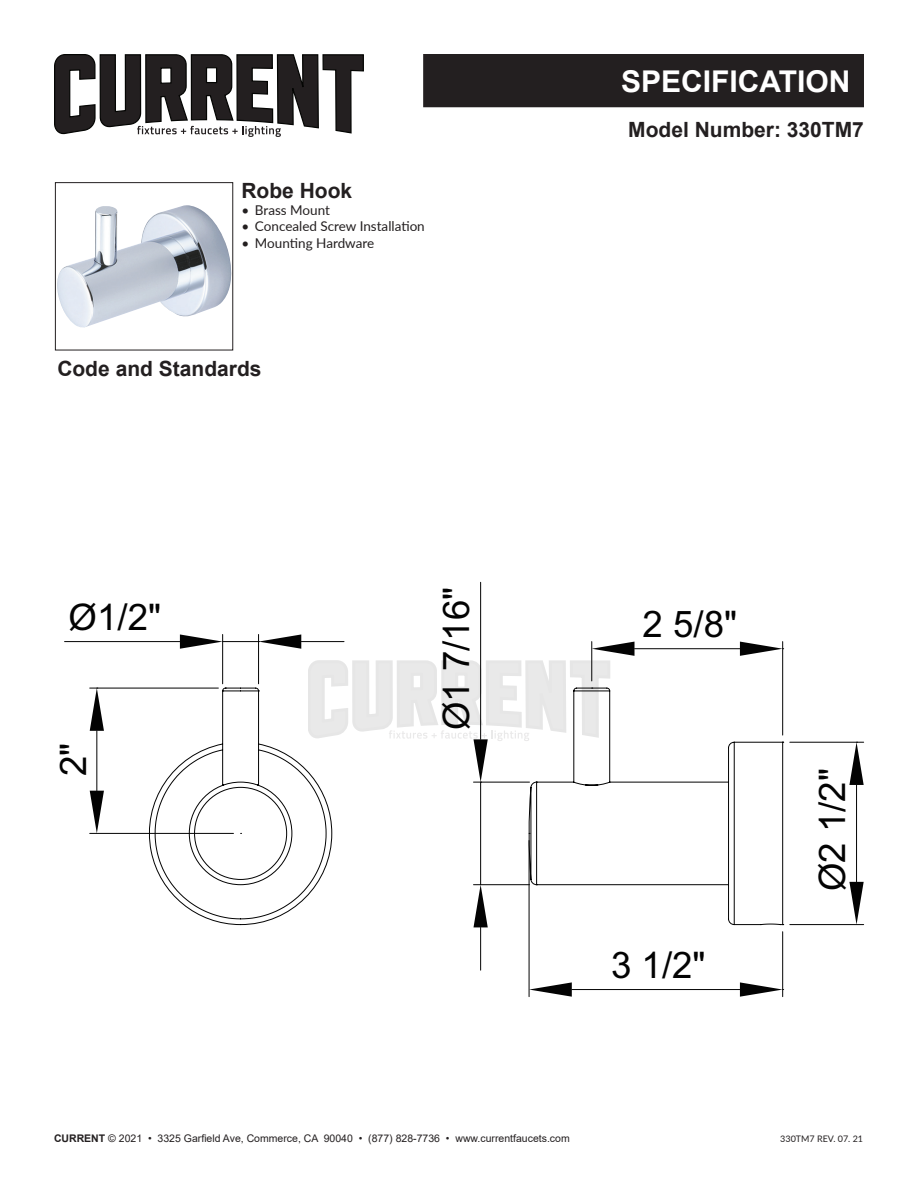
<style>
.page{position:relative;width:918px;height:1188px;background:#fff}
.page>*{position:absolute;margin:0;border:0;box-sizing:border-box;transform-origin:0 0}
.t1{font:36.6px "Arial";color:#030303}
.t2{font:700 30px "Arial";color:#fff}
.t3{font:700 21px "Arial";color:#231f20}
.t4{font:13.5px "Lato";color:#231f20}
.t5{font:10.5px "Arial";color:#231f20}
.t6{font:9px "Lato";color:#231f20}
.s1{font-weight:700}
</style>
<div class="page">
<div style="left:424px;top:55px;width:439px;height:52px;background:#231f20"></div>
<div style="left:423px;top:54px;width:441px;height:53px;border:2px solid #231f20"></div>
<svg style="left:54px;top:54px;width:310px;height:83px"></svg>
<svg style="left:64px;top:633px;width:720px;height:293px"></svg>
<svg style="left:180px;top:634px;width:43px;height:15px"></svg>
<svg style="left:259px;top:634px;width:42px;height:15px"></svg>
<hr style="left:223px;top:641px;width:36px;height:1px;background:#030303">
<hr style="left:480px;top:782px;width:1px;height:103px;background:#030303">
<hr style="left:90px;top:833px;width:143px;height:1px;background:#030303">
<hr style="left:90px;top:688px;width:128px;height:1px;background:#030303">
<hr style="left:96px;top:731px;width:1px;height:60px;background:#030303">
<svg style="left:90px;top:791px;width:14px;height:42px"></svg>
<svg style="left:223px;top:688px;width:4px;height:4px"></svg>
<svg style="left:90px;top:688px;width:14px;height:43px"></svg>
<hr style="left:782px;top:642px;width:1px;height:93px;background:#030303">
<hr style="left:635px;top:648px;width:105px;height:1px;background:#030303">
<svg style="left:740px;top:642px;width:44px;height:14px"></svg>
<hr style="left:529px;top:841px;width:1px;height:156px;background:#030303">
<hr style="left:782px;top:932px;width:1px;height:65px;background:#030303">
<hr style="left:572px;top:989px;width:168px;height:1px;background:#030303">
<svg style="left:529px;top:982px;width:43px;height:15px"></svg>
<svg style="left:740px;top:982px;width:44px;height:15px"></svg>
<hr style="left:790px;top:924px;width:74px;height:1px;background:#030303">
<hr style="left:790px;top:742px;width:74px;height:1px;background:#030303">
<hr style="left:856px;top:785px;width:1px;height:97px;background:#030303">
<svg style="left:849px;top:882px;width:15px;height:43px"></svg>
<svg style="left:849px;top:742px;width:15px;height:43px"></svg>
<hr style="left:474px;top:884px;width:55px;height:1px;background:#030303">
<hr style="left:480px;top:927px;width:1px;height:43px;background:#030303">
<hr style="left:480px;top:582px;width:1px;height:157px;background:#030303">
<svg style="left:474px;top:885px;width:14px;height:42px"></svg>
<svg style="left:309px;top:642px;width:326px;height:141px"></svg>
<img style="left:57px;top:205px;width:174px;height:123px">
<div style="left:55px;top:182px;width:178px;height:168px;border:1px solid #231f20"></div>
<h3 class="t3" style="left:241px;top:175px;width:112px">Robe Hook</h3>
<p class="t4" style="left:241px;top:201px;width:90px">• Brass Mount</p>
<p class="t4" style="left:241px;top:217px;width:185px">• Concealed Screw Installation</p>
<p class="t4" style="left:241px;top:233px;width:134px">• Mounting Hardware</p>
<h3 class="t3" style="left:57px;top:354px;width:206px">Code and Standards</h3>
<h2 class="t2" style="left:621px;top:60px;width:231px">SPECIFICATION</h2>
<h3 class="t3" style="left:628px;top:115px;width:237px">Model Number: 330TM7</h3>
<h1 class="t1" style="left:69px;top:593px;width:94px">Ø1/2"</h1>
<h1 class="t1" style="left:49px;top:776px;width:35px;rotate:-90deg">2"</h1>
<h1 class="t1" style="left:432px;top:730px;width:145px;rotate:-90deg">Ø1 7/16"</h1>
<h1 class="t1" style="left:643px;top:601px;width:96px">2 5/8"</h1>
<h1 class="t1" style="left:611px;top:941px;width:96px">3 1/2"</h1>
<h1 class="t1" style="left:808px;top:891px;width:125px;rotate:-90deg">Ø2 1/2"</h1>
<p class="t5" style="left:54px;top:1131px;width:517px"><span class="s1">CURRENT</span> © 2021 • 3325 Garfield Ave, Commerce, CA 90040 • (877) 828-7736 • www.currentfaucets.com</p>
<p class="t6" style="left:780px;top:1133px;width:84px">330TM7 REV. 07. 21</p>
</div>
